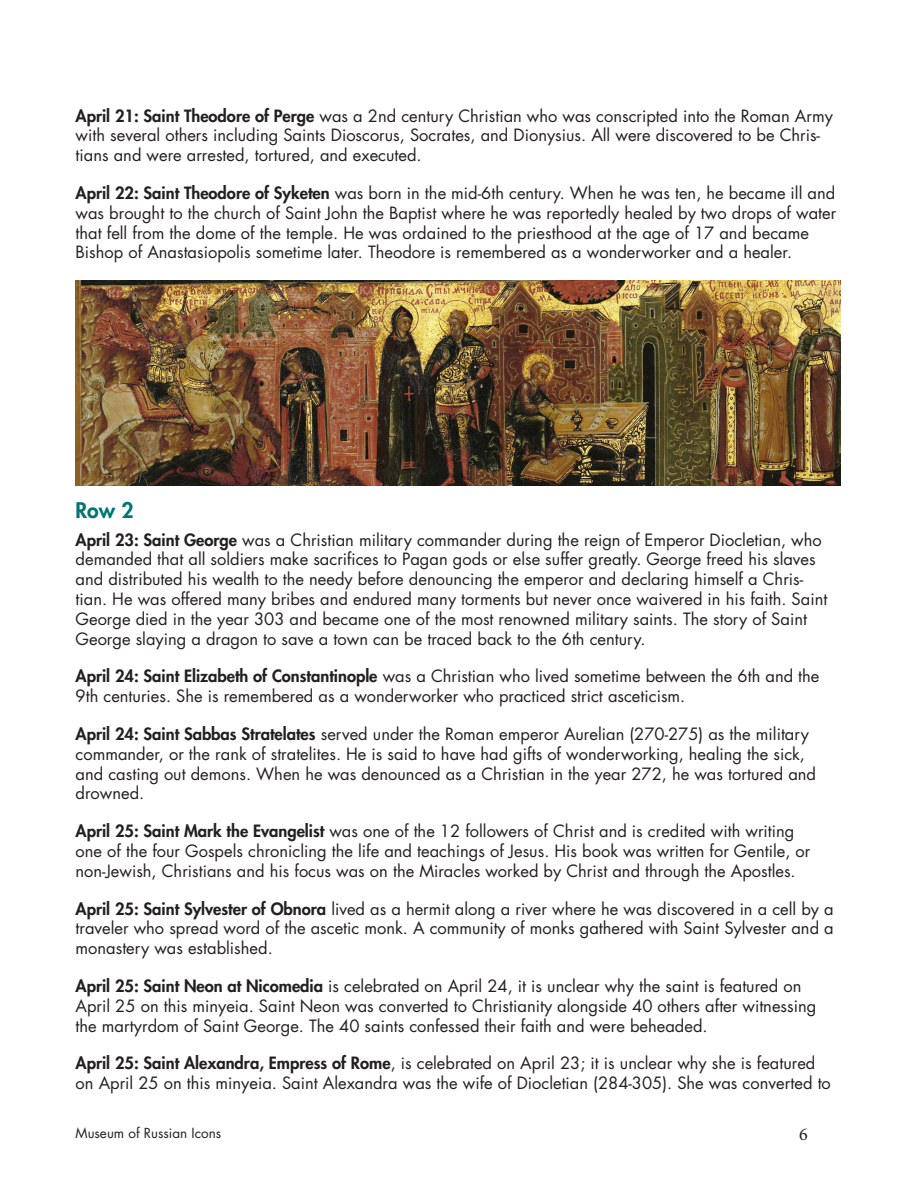
<style>
.page{position:relative;width:918px;height:1188px;background:#fff}
.page>*{position:absolute;margin:0;border:0;box-sizing:border-box;transform-origin:0 0}
.Side{font:800 21px "Futura Std";color:#007573}
.t1{font:18px "Minion Pro";color:#231f20}
.text{font:16.5px/19.8px "Futura Std";color:#231f20}
.t2{font:13.5px "Futura Std";color:#231f20}
.s1{font-weight:800}
</style>
<div class="page">
<img style="left:76px;top:281px;width:765px;height:205px">
<p class="text" style="left:76px;top:106px;width:759px"><span class="s1">April 21: Saint Theodore of Perge</span> was a 2nd century Christian who was conscripted into the Roman Army with several others including Saints Dioscorus, Socrates, and Dionysius. All were discovered to be Chris&shy;tians and were arrested, tortured, and executed.</p>
<p class="text" style="left:76px;top:183px;width:762px"><span class="s1">April 22: Saint Theodore of Syketen</span> was born in the mid-6th century. When he was ten, he became ill and was brought to the church of Saint John the Baptist where he was reportedly healed by two drops of water that fell from the dome of the temple. He was ordained to the priesthood at the age of 17 and became Bishop of Anastasiopolis sometime later. Theodore is remembered as a wonderworker and a healer.</p>
<p class="Side" style="left:76px;top:497px;width:59px">Row 2</p>
<p class="text" style="left:76px;top:530px;width:753px"><span class="s1">April 23: Saint George</span> was a Christian military commander during the reign of Emperor Diocletian, who demanded that all soldiers make sacrifices to Pagan gods or else suffer greatly. George freed his slaves and distributed his wealth to the needy before denouncing the emperor and declaring himself a Chris&shy;tian. He was offered many bribes and endured many torments but never once waivered in his faith. Saint George died in the year 303 and became one of the most renowned military saints. The story of Saint George slaying a dragon to save a town can be traced back to the 6th century.</p>
<p class="text" style="left:76px;top:667px;width:745px"><span class="s1">April 24: Saint Elizabeth of Constantinople</span> was a Christian who lived sometime between the 6th and the<br>9th centuries. She is remembered as a wonderworker who practiced strict asceticism.</p>
<p class="text" style="left:76px;top:724px;width:742px"><span class="s1">April 24: Saint Sabbas Stratelates</span> served under the Roman emperor Aurelian (270-275) as the military commander, or the rank of stratelites. He is said to have had gifts of wonderworking, healing the sick, and casting out demons. When he was denounced as a Christian in the year 272, he was tortured and drowned.</p>
<p class="text" style="left:76px;top:821px;width:736px"><span class="s1">April 25: Saint Mark the Evangelist</span> was one of the 12 followers of Christ and is credited with writing one of the four Gospels chronicling the life and teachings of Jesus. His book was written for Gentile, or non-Jewish, Christians and his focus was on the Miracles worked by Christ and through the Apostles.</p>
<p class="text" style="left:76px;top:899px;width:760px;text-align:justify"><span class="s1">April 25: Saint Sylvester of Obnora</span> lived as a hermit along a river where he was discovered in a cell by a traveler who spread word of the ascetic monk. A community of monks gathered with Saint Sylvester and a monastery was established.</p>
<p class="text" style="left:76px;top:976px;width:742px"><span class="s1">April 25: Saint Neon at Nicomedia</span> is celebrated on April 24, it is unclear why the saint is featured on<br>April 25 on this minyeia. Saint Neon was converted to Christianity alongside 40 others after witnessing the martyrdom of Saint George. The 40 saints confessed their faith and were beheaded.</p>
<p class="text" style="left:76px;top:1054px;width:757px"><span class="s1">April 25: Saint Alexandra, Empress of Rome</span>, is celebrated on April 23; it is unclear why she is featured on April 25 on this minyeia. Saint Alexandra was the wife of Diocletian (284-305). She was converted to</p>
<p class="t2" style="left:76px;top:1125px;width:147px">Museum of Russian Icons</p>
<p class="t1" style="left:799px;top:1122px;width:10px">6</p>
</div>
